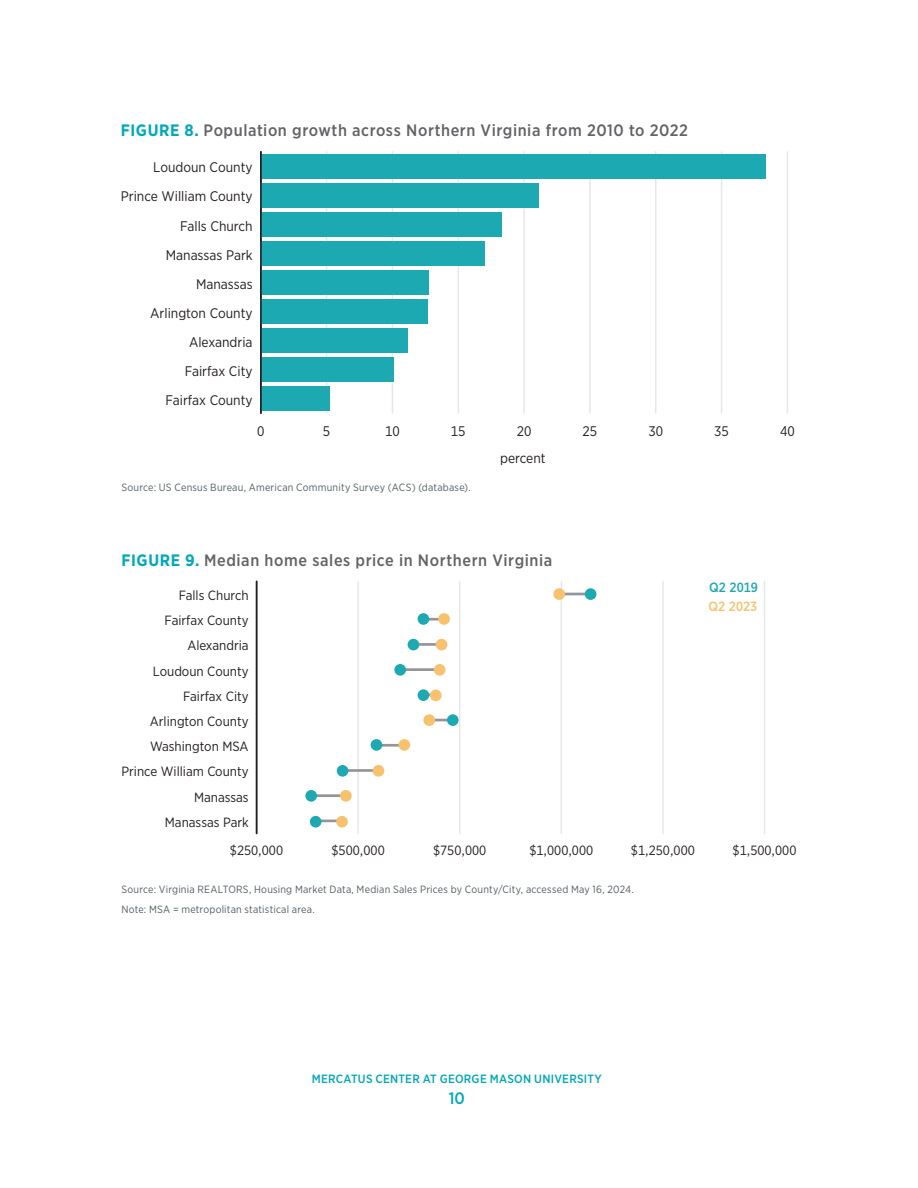
<style>
.page{position:relative;width:918px;height:1188px;background:#fff}
.page>*{position:absolute;margin:0;border:0;box-sizing:border-box;transform-origin:0 0}
.figure_title{font:500 16.5px "Gotham Narrow";letter-spacing:.035em;color:#636366}
.t1{font:500 16.5px "Gotham Narrow";color:#00a8b8}
.t2{font:13.95px "Gotham Narrow";color:#231f20}
.t3{font:13.35px "Gotham Narrow";color:#231f20}
.t4{font:500 13.35px/18.9px "Gotham Narrow";color:#1da9b2}
.t5{font:500 12px "Gotham Narrow";letter-spacing:.02em;color:#00a8b8}
.table_figure_notes{font:10.5px "Gotham Narrow";letter-spacing:.02em;color:#555f65}
.s1{font-weight:700;color:#00a8b8}
.s2{color:#f8c16d}
</style>
<div class="page">
<hr style="left:326px;top:152px;width:1px;height:261px;background:#e6e7e9">
<hr style="left:392px;top:152px;width:1px;height:261px;background:#e6e7e9">
<hr style="left:458px;top:152px;width:1px;height:261px;background:#e6e7e9">
<hr style="left:523px;top:152px;width:2px;height:261px;background:#e6e7e9">
<hr style="left:589px;top:152px;width:2px;height:261px;background:#e6e7e9">
<hr style="left:655px;top:152px;width:2px;height:261px;background:#e6e7e9">
<hr style="left:721px;top:152px;width:1px;height:261px;background:#e6e7e9">
<hr style="left:787px;top:152px;width:1px;height:261px;background:#e6e7e9">
<div style="left:261px;top:154px;width:505px;height:25px;background:#1da9b2"></div>
<div style="left:261px;top:183px;width:278px;height:25px;background:#1da9b2"></div>
<div style="left:261px;top:212px;width:240px;height:25px;background:#1da9b2"></div>
<div style="left:261px;top:241px;width:224px;height:25px;background:#1da9b2"></div>
<div style="left:261px;top:270px;width:168px;height:25px;background:#1da9b2"></div>
<div style="left:261px;top:299px;width:167px;height:25px;background:#1da9b2"></div>
<div style="left:261px;top:328px;width:146px;height:25px;background:#1da9b2"></div>
<div style="left:261px;top:357px;width:132px;height:25px;background:#1da9b2"></div>
<div style="left:261px;top:386px;width:69px;height:25px;background:#1da9b2"></div>
<hr style="left:260px;top:152px;width:2px;height:261px;background:#231f20">
<hr style="left:357px;top:581px;width:2px;height:253px;background:#e6e7e9">
<hr style="left:459px;top:581px;width:1px;height:253px;background:#e6e7e9">
<hr style="left:561px;top:581px;width:1px;height:253px;background:#e6e7e9">
<hr style="left:662px;top:581px;width:2px;height:253px;background:#e6e7e9">
<hr style="left:764px;top:581px;width:1px;height:253px;background:#e6e7e9">
<hr style="left:256px;top:581px;width:1px;height:253px;background:#231f20">
<div style="left:560px;top:593px;width:32px;height:2px;border:1px solid #939598"></div>
<div style="left:423px;top:618px;width:21px;height:3px;border:1px solid #939598"></div>
<div style="left:412px;top:643px;width:30px;height:3px;border:1px solid #939598"></div>
<div style="left:400px;top:668px;width:40px;height:3px;border:1px solid #939598"></div>
<div style="left:429px;top:719px;width:25px;height:2px;border:1px solid #939598"></div>
<div style="left:376px;top:744px;width:30px;height:3px;border:1px solid #939598"></div>
<div style="left:342px;top:769px;width:37px;height:3px;border:1px solid #939598"></div>
<div style="left:311px;top:794px;width:36px;height:3px;border:1px solid #939598"></div>
<div style="left:315px;top:820px;width:28px;height:2px;border:1px solid #939598"></div>
<div style="left:585px;top:588px;width:11px;height:12px;background:#1da9b2;border-radius:50%"></div>
<div style="left:418px;top:613px;width:11px;height:12px;background:#1da9b2;border-radius:50%"></div>
<div style="left:408px;top:639px;width:11px;height:11px;background:#1da9b2;border-radius:50%"></div>
<div style="left:394px;top:664px;width:12px;height:12px;background:#1da9b2;border-radius:50%"></div>
<div style="left:418px;top:689px;width:11px;height:12px;background:#1da9b2;border-radius:50%"></div>
<div style="left:447px;top:714px;width:12px;height:12px;background:#1da9b2;border-radius:50%"></div>
<div style="left:371px;top:739px;width:11px;height:12px;background:#1da9b2;border-radius:50%"></div>
<div style="left:337px;top:765px;width:11px;height:12px;background:#1da9b2;border-radius:50%"></div>
<div style="left:305px;top:790px;width:12px;height:12px;background:#1da9b2;border-radius:50%"></div>
<div style="left:310px;top:816px;width:11px;height:12px;background:#1da9b2;border-radius:50%"></div>
<div style="left:553px;top:588px;width:12px;height:12px;background:#f8c16d;border-radius:50%"></div>
<div style="left:438px;top:613px;width:12px;height:12px;background:#f8c16d;border-radius:50%"></div>
<div style="left:436px;top:639px;width:11px;height:11px;background:#f8c16d;border-radius:50%"></div>
<div style="left:434px;top:664px;width:11px;height:12px;background:#f8c16d;border-radius:50%"></div>
<div style="left:430px;top:690px;width:12px;height:11px;background:#f8c16d;border-radius:50%"></div>
<div style="left:423px;top:714px;width:12px;height:12px;background:#f8c16d;border-radius:50%"></div>
<div style="left:399px;top:739px;width:11px;height:12px;background:#f8c16d;border-radius:50%"></div>
<div style="left:373px;top:765px;width:11px;height:12px;background:#f8c16d;border-radius:50%"></div>
<div style="left:340px;top:790px;width:12px;height:12px;background:#f8c16d;border-radius:50%"></div>
<div style="left:336px;top:816px;width:12px;height:12px;background:#f8c16d;border-radius:50%"></div>
<p class="figure_title" style="left:121px;top:120px;width:569px"><span class="s1">FIGURE 8.</span> Population growth across Northern Virginia from 2010 to 2022</p>
<p class="t2" style="left:153px;top:159px;width:101px">Loudoun County</p>
<p class="t2" style="left:121px;top:188px;width:133px">Prince William County</p>
<p class="t2" style="left:180px;top:217px;width:74px">Falls Church</p>
<p class="t2" style="left:166px;top:246px;width:88px">Manassas Park</p>
<p class="t2" style="left:196px;top:275px;width:58px">Manassas</p>
<p class="t2" style="left:150px;top:304px;width:104px">Arlington County</p>
<p class="t2" style="left:189px;top:333px;width:65px">Alexandria</p>
<p class="t2" style="left:185px;top:362px;width:69px">Fairfax City</p>
<p class="t2" style="left:166px;top:391px;width:89px">Fairfax County</p>
<p class="t2" style="left:257px;top:422px;width:9px">0</p>
<p class="t2" style="left:323px;top:422px;width:9px">5</p>
<p class="t2" style="left:385px;top:422px;width:16px">10</p>
<p class="t2" style="left:451px;top:422px;width:16px">15</p>
<p class="t2" style="left:517px;top:422px;width:16px">20</p>
<p class="t2" style="left:583px;top:422px;width:16px">25</p>
<p class="t2" style="left:648px;top:422px;width:16px">30</p>
<p class="t2" style="left:714px;top:422px;width:16px">35</p>
<p class="t2" style="left:780px;top:422px;width:16px">40</p>
<p class="table_figure_notes" style="left:122px;top:481px;width:351px">Source: US Census Bureau, American Community Survey (ACS) (database).</p>
<p class="t2" style="left:500px;top:450px;width:47px">percent</p>
<p class="figure_title" style="left:122px;top:550px;width:432px"><span class="s1">FIGURE 9.</span> Median home sales price in Northern Virginia</p>
<p class="t3" style="left:179px;top:587px;width:71px">Falls Church</p>
<p class="t4" style="left:709px;top:578px;width:51px">Q2 2019<br><span class="s2">Q2 2023</span></p>
<p class="t3" style="left:165px;top:612px;width:85px">Fairfax County</p>
<p class="t3" style="left:187px;top:637px;width:63px">Alexandria</p>
<p class="t3" style="left:153px;top:663px;width:97px">Loudoun County</p>
<p class="t3" style="left:183px;top:688px;width:67px">Fairfax City</p>
<p class="t3" style="left:150px;top:713px;width:100px">Arlington County</p>
<p class="t3" style="left:150px;top:738px;width:100px">Washington MSA</p>
<p class="t3" style="left:122px;top:763px;width:129px">Prince William County</p>
<p class="t3" style="left:194px;top:789px;width:56px">Manassas</p>
<p class="t3" style="left:165px;top:814px;width:85px">Manassas Park</p>
<p class="t3" style="left:230px;top:842px;width:55px">$250,000</p>
<p class="t3" style="left:332px;top:842px;width:55px">$500,000</p>
<p class="t3" style="left:433px;top:842px;width:55px">$750,000</p>
<p class="t3" style="left:529px;top:842px;width:65px">$1,000,000</p>
<p class="t3" style="left:631px;top:842px;width:65px">$1,250,000</p>
<p class="t3" style="left:733px;top:842px;width:65px">$1,500,000</p>
<p class="table_figure_notes" style="left:122px;top:882px;width:514px">Source: Virginia REALTORS, Housing Market Data, Median Sales Prices by County/City, accessed May 16, 2024.</p>
<p class="table_figure_notes" style="left:122px;top:903px;width:195px">Note: MSA = metropolitan statistical area.</p>
<p class="t5" style="left:312px;top:1071px;width:291px">MERCATUS CENTER AT GEORGE MASON UNIVERSITY</p>
<h1 class="t1" style="left:449px;top:1088px;width:18px">10</h1>
</div>
